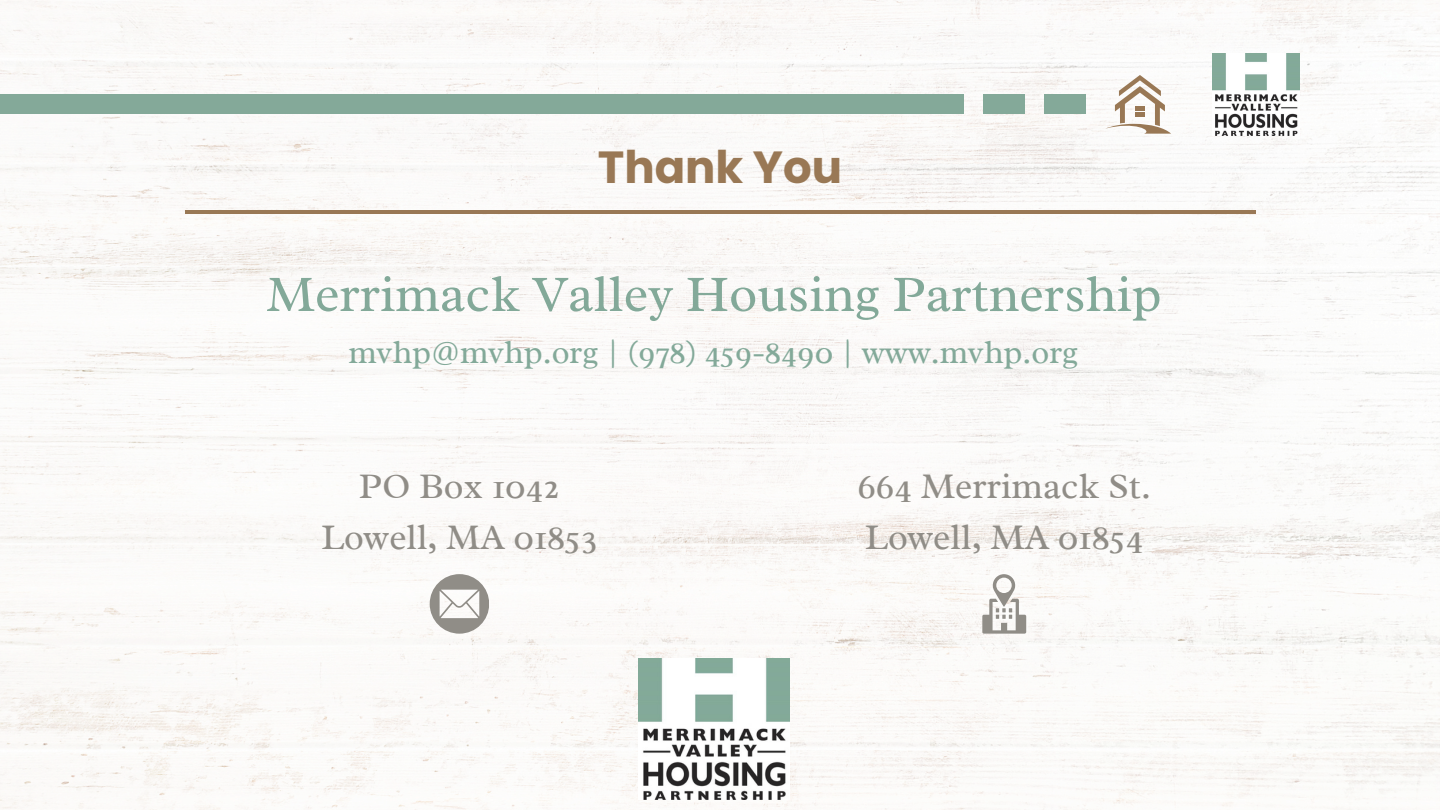
<style>
.page{position:relative;width:1440px;height:810px;background:#fff}
.page>*{position:absolute;margin:0;border:0;box-sizing:border-box;transform-origin:0 0}
.t1{font:52px "Radley";color:#83a999}
.t2{font:700 45px "Poppins";color:#997855}
.t3{font:36.6px "Radley";color:#908d87}
.t4{font:36.4px "Radley";color:#908d87}
.t5{font:33px "Radley";color:#83a999}
</style>
<div class="page">
<img style="left:0;top:0;width:1440px;height:810px">
<div style="left:0;top:95px;width:963px;height:19px;background:#84a999"></div>
<div style="left:983px;top:95px;width:42px;height:19px;background:#84a999"></div>
<div style="left:1044px;top:95px;width:42px;height:19px;background:#84a999"></div>
<svg style="left:1105px;top:75px;width:66px;height:58px"></svg>
<hr style="left:185px;top:210px;width:1071px;height:3px;background:#997855">
<img style="left:1212px;top:53px;width:88px;height:83px">
<img style="left:638px;top:658px;width:152px;height:142px">
<svg style="left:982px;top:574px;width:44px;height:59px"></svg>
<svg style="left:430px;top:574px;width:59px;height:59px"></svg>
<p class="t2" style="left:598px;top:136px;width:246px">Thank You</p>
<p class="t1" style="left:266px;top:261px;width:897px">Merrimack Valley Housing Partnership</p>
<p class="t5" style="left:349px;top:332px;width:731px">mvhp@mvhp.org | (978) 459-8490 | www.mvhp.org</p>
<h1 class="t4" style="left:359px;top:463px;width:203px">PO Box 1042</h1>
<p class="t4" style="left:321px;top:514px;width:278px">Lowell, MA 01853</p>
<p class="t3" style="left:857px;top:462px;width:295px">664 Merrimack St.</p>
<p class="t3" style="left:865px;top:513px;width:280px">Lowell, MA 01854</p>
</div>
